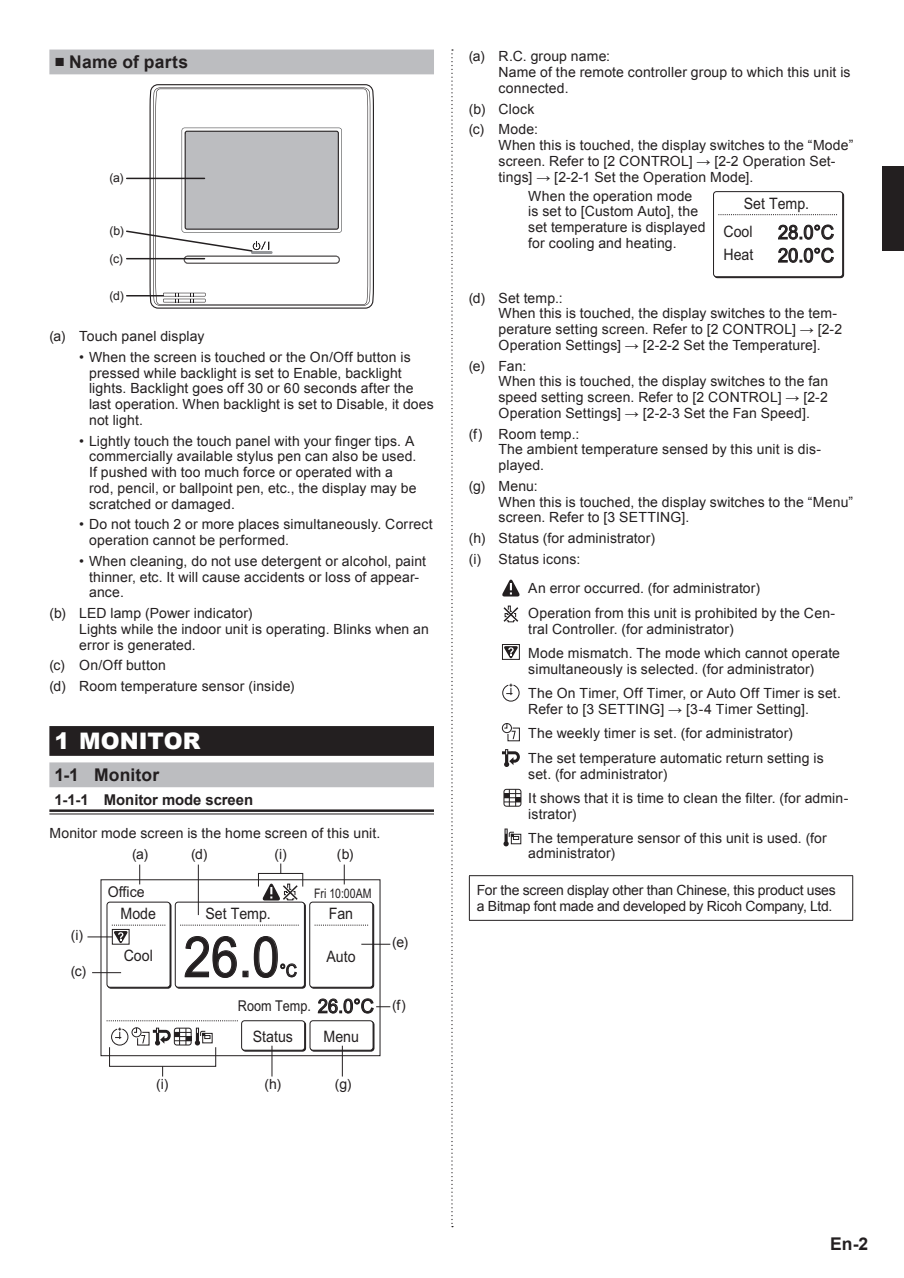
<style>
.page{position:relative;width:904px;height:1278px;background:#fff}
.page>*{position:absolute;margin:0;border:0;box-sizing:border-box;transform-origin:0 0}
.t1{font:56px "Arial";color:#231f20;scale:.88 1}
.t2{font:900 22.75px "Arial";color:#fff}
.t3{font:19.25px/23.1px "Arial";color:#231f20;scale:.95 1}
.t4{font:700 17.5px "Arial";letter-spacing:.01em;color:#231f20}
.t5{font:17.5px "Arial";color:#231f20;scale:.88 1}
.t6{font:15.75px/23.3px "Arial";color:#231f20;scale:.9 1}
.t7{font:700 14.88px "Arial";letter-spacing:-.005em;color:#231f20}
.t8{font:14.88px "Arial";color:#231f20;scale:.85 1}
.t9{font:14.88px "Arial";color:#231f20;scale:.95 1}
.t10{font:14px/15.8px "Arial";letter-spacing:.01em;color:#231f20}
.t11{font:14px/15.8px "Arial";letter-spacing:-.015em;color:#231f20}
.t12{font:13.12px "Arial";color:#231f20;scale:.8 1}
.t13{font:12.25px "Arial";color:#231f20}
</style>
<div class="page">
<div style="left:882px;top:166px;width:22px;height:85px;background:#231f20"></div>
<svg style="left:451px;top:49px;width:2px;height:1175px"></svg>
<div style="left:49px;top:50px;width:385px;height:24px;background:#bcbdc0"></div>
<div style="left:49px;top:726px;width:385px;height:29px;background:#231f20"></div>
<div style="left:49px;top:762px;width:385px;height:25px;background:#bcbdc0"></div>
<hr style="left:49px;top:809px;width:385px;height:2px;background:#231f20">
<hr style="left:49px;top:813px;width:385px;height:1px;background:#231f20">
<svg style="left:151px;top:84px;width:223px;height:224px"></svg>
<svg style="left:126px;top:89px;width:242px;height:216px"></svg>
<div style="left:107px;top:902px;width:64px;height:86px;border:1px solid #231f20;border-radius:3px"></div>
<div style="left:107px;top:901px;width:63px;height:85px;background:#fff;border-radius:3px"></div>
<div style="left:106px;top:901px;width:64px;height:86px;border:1px solid #231f20;border-radius:3px"></div>
<div style="left:310px;top:902px;width:64px;height:86px;border:1px solid #231f20;border-radius:3px"></div>
<div style="left:310px;top:901px;width:63px;height:85px;background:#fff;border-radius:3px"></div>
<div style="left:309px;top:901px;width:64px;height:86px;border:1px solid #231f20;border-radius:3px"></div>
<div style="left:175px;top:901px;width:130px;height:86px;border:1px solid #231f20;border-radius:3px"></div>
<div style="left:310px;top:1020px;width:64px;height:31px;border:1px solid #231f20;border-radius:3px"></div>
<div style="left:310px;top:1020px;width:63px;height:29px;background:#fff;border-radius:3px"></div>
<div style="left:309px;top:1019px;width:64px;height:31px;border:1px solid #231f20;border-radius:3px"></div>
<div style="left:242px;top:1020px;width:64px;height:31px;border:1px solid #231f20;border-radius:3px"></div>
<div style="left:242px;top:1020px;width:63px;height:29px;background:#fff;border-radius:3px"></div>
<div style="left:241px;top:1019px;width:64px;height:31px;border:1px solid #231f20;border-radius:3px"></div>
<svg style="left:262px;top:883px;width:36px;height:18px"></svg>
<svg style="left:180px;top:924px;width:119px;height:1px"></svg>
<svg style="left:314px;top:924px;width:54px;height:1px"></svg>
<svg style="left:107px;top:1020px;width:131px;height:25px"></svg>
<svg style="left:139px;top:864px;width:1px;height:20px"></svg>
<hr style="left:198px;top:864px;width:1px;height:50px;background:#231f20">
<svg style="left:344px;top:864px;width:1px;height:20px"></svg>
<div style="left:258px;top:872px;width:45px;height:14px;border:1px solid #231f20"></div>
<hr style="left:342px;top:1045px;width:1px;height:31px;background:#231f20">
<hr style="left:271px;top:1045px;width:1px;height:31px;background:#231f20">
<svg style="left:87px;top:924px;width:78px;height:19px"></svg>
<svg style="left:92px;top:972px;width:29px;height:1px"></svg>
<svg style="left:361px;top:943px;width:29px;height:1px"></svg>
<svg style="left:376px;top:1006px;width:14px;height:1px"></svg>
<div style="left:713px;top:191px;width:130px;height:86px;border:1px solid #231f20;border-radius:3px"></div>
<svg style="left:718px;top:214px;width:119px;height:1px"></svg>
<svg style="left:502px;top:579px;width:17px;height:17px"></svg>
<svg style="left:503px;top:605px;width:16px;height:18px"></svg>
<div style="left:502px;top:644px;width:18px;height:15px;border:1px solid #231f20"></div>
<svg style="left:503px;top:646px;width:15px;height:12px"></svg>
<svg style="left:502px;top:683px;width:17px;height:18px"></svg>
<div style="left:502px;top:723px;width:10px;height:9px;border:1px solid #231f20;border-radius:50%"></div>
<svg style="left:503px;top:723px;width:17px;height:18px"></svg>
<svg style="left:502px;top:749px;width:18px;height:17px"></svg>
<div style="left:503px;top:788px;width:18px;height:18px;border:1px solid #231f20;border-radius:2px"></div>
<svg style="left:504px;top:789px;width:17px;height:17px"></svg>
<svg style="left:503px;top:828px;width:16px;height:18px"></svg>
<hr style="left:469px;top:875px;width:384px;height:1px;background:#231f20">
<hr style="left:469px;top:875px;width:1px;height:44px;background:#231f20">
<hr style="left:852px;top:875px;width:1px;height:44px;background:#231f20">
<hr style="left:469px;top:919px;width:384px;height:1px;background:#231f20">
<p class="t4" style="left:54px;top:52px;width:135px">■ Name of parts</p>
<p class="t13" style="left:109px;top:171px;width:16px">(a)</p>
<p class="t13" style="left:109px;top:223px;width:16px">(b)</p>
<p class="t13" style="left:109px;top:251px;width:15px">(c)</p>
<p class="t13" style="left:109px;top:288px;width:16px">(d)</p>
<p class="t10" style="left:49px;top:328px;width:157px">(a) Touch panel display</p>
<p class="t10" style="left:89px;top:349px;width:346px;text-indent:-10px">• When the screen is touched or the On/Off button is pressed while backlight is set to Enable, backlight lights. Backlight goes off 30 or 60 seconds after the last operation. When backlight is set to Disable, it does not light.</p>
<p class="t10" style="left:89px;top:433px;width:329px;text-indent:-10px">• Lightly touch the touch panel with your finger tips. A commercially available stylus pen can also be used.<br>If pushed with too much force or operated with a rod, pencil, or ballpoint pen, etc., the display may be scratched or damaged.</p>
<p class="t10" style="left:89px;top:516px;width:345px;text-indent:-10px">• Do not touch 2 or more places simultaneously. Correct operation cannot be performed.</p>
<p class="t10" style="left:89px;top:553px;width:338px;text-indent:-10px">• When cleaning, do not use detergent or alcohol, paint thinner, etc. It will cause accidents or loss of appear&shy;ance.</p>
<p class="t10" style="left:79px;top:605px;width:351px;text-indent:-30px">(b) LED lamp (Power indicator)<br>Lights while the indoor unit is operating. Blinks when an error is generated.</p>
<p class="t10" style="left:49px;top:655px;width:247px;line-height:20.7px">(c) On/Off button<br>(d) Room temperature sensor (inside)</p>
<h2 class="t2" style="left:54px;top:723px;width:148px">1 MONITOR</h2>
<p class="t4" style="left:54px;top:764px;width:106px">1-1 Monitor</p>
<p class="t7" style="left:54px;top:791px;width:200px">1-1-1 Monitor mode screen</p>
<p class="t10" style="left:49px;top:824px;width:332px">Monitor mode screen is the home screen of this unit.</p>
<p class="t10" style="left:71px;top:926px;width:14px">(i)</p>
<p class="t10" style="left:71px;top:962px;width:17px">(c)</p>
<p class="t10" style="left:132px;top:845px;width:18px">(a)</p>
<p class="t10" style="left:274px;top:845px;width:14px">(i)</p>
<p class="t10" style="left:191px;top:845px;width:18px">(d)</p>
<p class="t10" style="left:337px;top:845px;width:18px">(b)</p>
<p class="t9" style="left:108px;top:886px;width:40px">Office</p>
<p class="t12" style="left:314px;top:887px;width:73px">Fri 10:00AM</p>
<p class="t6" style="left:121px;top:903px;width:41px">Mode</p>
<p class="t6" style="left:205px;top:903px;width:74px">Set Temp.</p>
<p class="t6" style="left:329px;top:903px;width:29px">Fan</p>
<h1 class="t1" style="left:184px;top:936px;width:110px">26.0</h1>
<p class="t6" style="left:124px;top:945px;width:34px">Cool</p>
<p class="t6" style="left:326px;top:945px;width:34px">Auto</p>
<p class="t5" style="left:280px;top:963px;width:21px">°C</p>
<p class="t8" style="left:238px;top:999px;width:87px">Room Temp.</p>
<h3 class="t3" style="left:318px;top:996px;width:61px">26.0°C</h3>
<p class="t6" style="left:253px;top:1026px;width:46px">Status</p>
<p class="t6" style="left:323px;top:1026px;width:41px">Menu</p>
<p class="t10" style="left:156px;top:1075px;width:14px">(i)</p>
<p class="t10" style="left:335px;top:1075px;width:18px">(g)</p>
<p class="t10" style="left:264px;top:1075px;width:18px">(h)</p>
<p class="t10" style="left:392px;top:934px;width:18px">(e)</p>
<p class="t10" style="left:392px;top:996px;width:15px">(f)</p>
<p class="t10" style="left:498px;top:49px;width:353px;text-indent:-30px">(a) R.C. group name:<br>Name of the remote controller group to which this unit is connected.</p>
<p class="t10" style="left:469px;top:98px;width:71px;line-height:20.7px">(b) Clock (c) Mode:</p>
<p class="t10" style="left:498px;top:137px;width:356px">When this is touched, the display switches to the “Mode” screen. Refer to [2 CONTROL] → [2-2 Operation Set&shy;tings] → [2-2-1 Set the Operation Mode].</p>
<p class="t10" style="left:528px;top:188px;width:179px">When the operation mode is set to [Custom Auto], the set temperature is displayed for cooling and heating.</p>
<p class="t6" style="left:743px;top:193px;width:74px">Set Temp.</p>
<h3 class="t3" style="left:778px;top:222px;width:61px">28.0°C<br>20.0°C</h3>
<p class="t6" style="left:723px;top:221px;width:35px">Cool<br>Heat</p>
<p class="t10" style="left:498px;top:290px;width:345px;text-indent:-30px">(d) Set temp.:<br>When this is touched, the display switches to the tem&shy;perature setting screen. Refer to [2 CONTROL] → [2-2<br>Operation Settings] → [2-2-2 Set the Temperature].</p>
<p class="t10" style="left:498px;top:358px;width:331px;text-indent:-30px">(e) Fan:<br>When this is touched, the display switches to the fan speed setting screen. Refer to [2 CONTROL] → [2-2<br>Operation Settings] → [2-2-3 Set the Fan Speed].</p>
<p class="t10" style="left:498px;top:426px;width:324px;text-indent:-30px">(f) Room temp.:<br>The ambient temperature sensed by this unit is dis&shy;played.</p>
<p class="t10" style="left:498px;top:478px;width:356px;text-indent:-30px">(g) Menu:<br>When this is touched, the display switches to the “Menu” screen. Refer to [3 SETTING].</p>
<p class="t10" style="left:469px;top:528px;width:188px;line-height:20.7px">(h) Status (for administrator) (i) Status icons:</p>
<p class="t10" style="left:528px;top:575px;width:308px;line-height:25.7px">An error occurred. (for administrator)<br>Operation from this unit is prohibited by the Cen-</p>
<p class="t10" style="left:528px;top:617px;width:313px;line-height:24px">tral Controller. (for administrator)<br>Mode mismatch. The mode which cannot operate</p>
<p class="t10" style="left:528px;top:657px;width:314px;line-height:24px">simultaneously is selected. (for administrator)<br>The On Timer, Off Timer, or Auto Off Timer is set.</p>
<p class="t10" style="left:528px;top:696px;width:282px;line-height:24px">Refer to [3 SETTING] → [3-4 Timer Setting].<br>The weekly timer is set. (for administrator)</p>
<p class="t10" style="left:528px;top:750px;width:297px">The set temperature automatic return setting is set. (for administrator)</p>
<p class="t10" style="left:528px;top:790px;width:321px">It shows that it is time to clean the filter. (for admin&shy;istrator)</p>
<p class="t10" style="left:528px;top:829px;width:300px">The temperature sensor of this unit is used. (for administrator)</p>
<p class="t11" style="left:477px;top:882px;width:360px">For the screen display other than Chinese, this product uses a Bitmap font made and developed by Ricoh Company, Ltd.</p>
<p class="t4" style="left:830px;top:1234px;width:39px">En-2</p>
</div>
